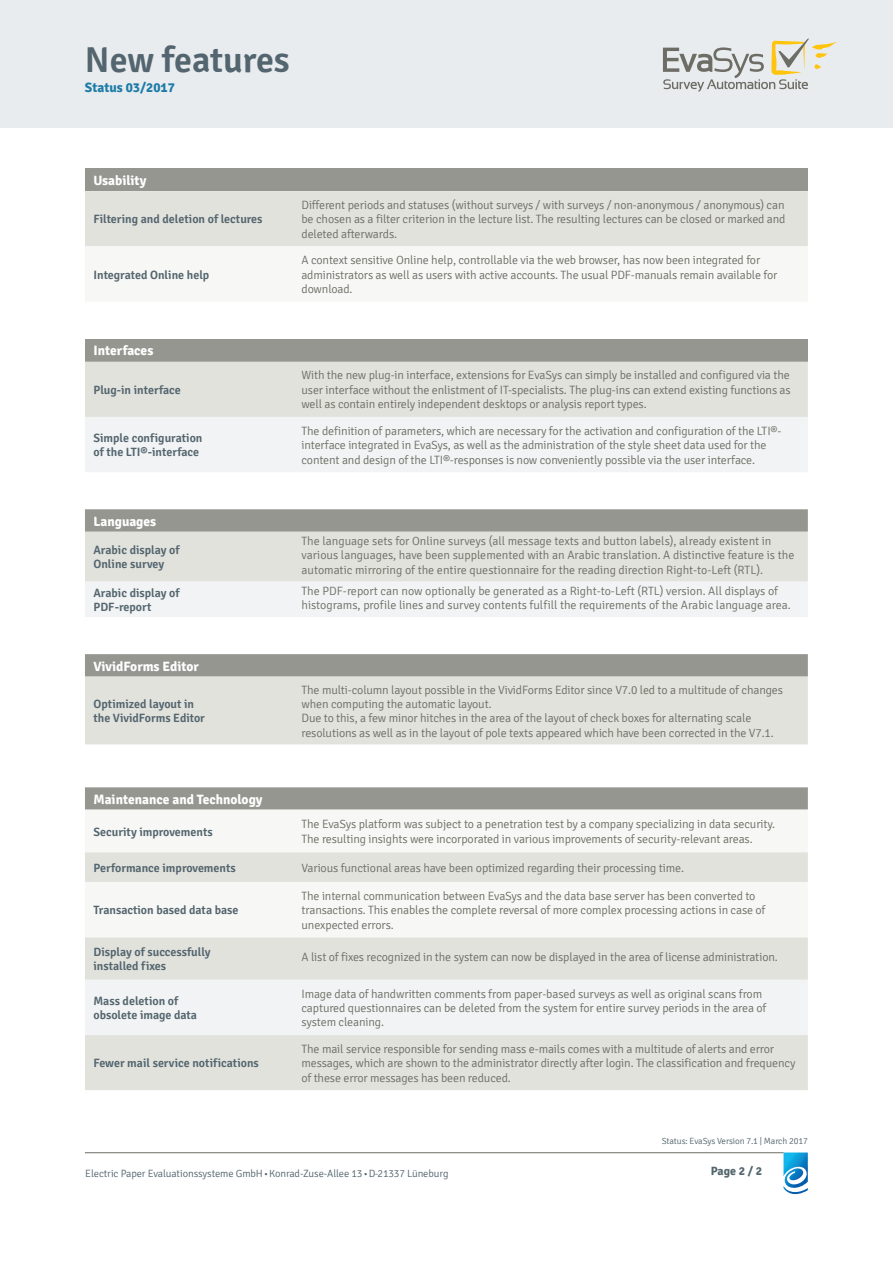
<style>
.page{position:relative;width:893px;height:1263px;background:#fff}
.page>*{position:absolute;margin:0;border:0;box-sizing:border-box;transform-origin:0 0}
.t1{font:600 36px "Signika SEM";color:#53656e}
.t2{font:700 13.5px "Signika";color:#fff}
.t3{font:700 13.5px "Signika";color:#1d7ca7}
.t4{font:300 12px/14.4px "Signika";letter-spacing:-.01em;color:#6d6d65}
.t5{font:600 12px/14.4px "Signika";color:#53656e}
.t6{font:700 12px "Signika";color:#53656e}
.t7{font:300 10.5px "Signika LIG";letter-spacing:-.01em;color:#53656e}
.t8{font:300 9px "Signika";letter-spacing:-.01em;color:#53656e}
</style>
<div class="page">
<div style="left:0;top:0;width:893px;height:128px;background:#e9ecef"></div>
<hr style="left:85px;top:1152px;width:699px;height:1px;background:#6d6d65">
<svg style="left:783px;top:1152px;width:25px;height:43px"></svg>
<svg style="left:663px;top:38px;width:174px;height:53px"></svg>
<svg style="left:85px;top:654px;width:723px;height:23px;fill:#969690"></svg>
<div style="left:85px;top:677px;width:723px;height:68px;background:#e2e2dd"></div>
<svg style="left:85px;top:787px;width:723px;height:303px;fill:#e2e2dd"></svg>
<svg style="left:85px;top:810px;width:723px;height:127px;fill:#f7f7f5"></svg>
<div style="left:85px;top:980px;width:723px;height:55px;background:#f2f3f4"></div>
<div style="left:85px;top:169px;width:723px;height:22px;background:#969690"></div>
<div style="left:85px;top:191px;width:723px;height:56px;background:#e2e2dd"></div>
<div style="left:85px;top:339px;width:723px;height:23px;background:#969690"></div>
<svg style="left:85px;top:362px;width:723px;height:110px"></svg>
<svg style="left:85px;top:509px;width:723px;height:108px"></svg>
<h1 class="t1" style="left:85px;top:39px;width:206px">New features</h1>
<p class="t3" style="left:85px;top:79px;width:91px">Status 03/2017</p>
<p class="t2" style="left:93px;top:172px;width:55px">Usability</p>
<p class="t5" style="left:93px;top:212px;width:171px">Filtering and deletion of lectures</p>
<p class="t5" style="left:93px;top:268px;width:117px">Integrated Online help</p>
<p class="t2" style="left:93px;top:343px;width:61px">Interfaces</p>
<p class="t5" style="left:93px;top:383px;width:89px">Plug-in interface</p>
<p class="t4" style="left:301px;top:198px;width:486px;text-align:justify">Different periods and statuses (without surveys / with surveys / non-anonymous / anonymous) can be chosen as a filter criterion in the lecture list. The resulting lectures can be closed or marked and deleted afterwards.</p>
<p class="t4" style="left:301px;top:253px;width:477px">A context sensitive Online help, controllable via the web browser, has now been integrated for administrators as well as users with active accounts. The usual PDF-manuals remain available for download.</p>
<p class="t4" style="left:301px;top:368px;width:491px;text-align:justify">With the new plug-in interface, extensions for EvaSys can simply be installed and configured via the user interface without the enlistment of IT-specialists. The plug-ins can extend existing functions as well as contain entirely independent desktops or analysis report types.</p>
<p class="t5" style="left:93px;top:431px;width:111px">Simple configuration of the LTI®-interface</p>
<p class="t4" style="left:301px;top:424px;width:482px">The definition of parameters, which are necessary for the activation and configuration of the LTI®- interface integrated in EvaSys, as well as the administration of the style sheet data used for the content and design of the LTI®-responses is now conveniently possible via the user interface.</p>
<p class="t2" style="left:93px;top:513px;width:64px">Languages</p>
<p class="t5" style="left:93px;top:543px;width:88px">Arabic display of<br>Online survey</p>
<p class="t4" style="left:301px;top:534px;width:494px">The language sets for Online surveys (all message texts and button labels), already existent in various languages, have been supplemented with an Arabic translation. A distinctive feature is the automatic mirroring of the entire questionnaire for the reading direction Right-to-Left (RTL).</p>
<p class="t5" style="left:93px;top:586px;width:88px">Arabic display of<br>PDF-report</p>
<p class="t4" style="left:301px;top:584px;width:491px">The PDF-report can now optionally be generated as a Right-to-Left (RTL) version. All displays of histograms, profile lines and survey contents fulfill the requirements of the Arabic language area.</p>
<p class="t2" style="left:93px;top:658px;width:107px">VividForms Editor</p>
<p class="t5" style="left:93px;top:697px;width:113px">Optimized layout in the VividForms Editor</p>
<p class="t4" style="left:301px;top:683px;width:483px">The multi-column layout possible in the VividForms Editor since V7.0 led to a multitude of changes when computing the automatic layout.<br>Due to this, a few minor hitches in the area of the layout of check boxes for alternating scale resolutions as well as in the layout of pole texts appeared which have been corrected in the V7.1.</p>
<p class="t2" style="left:93px;top:791px;width:171px">Maintenance and Technology</p>
<p class="t5" style="left:93px;top:824px;width:121px">Security improvements</p>
<p class="t4" style="left:301px;top:817px;width:475px">The EvaSys platform was subject to a penetration test by a company specializing in data security.<br>The resulting insights were incorporated in various improvements of security-relevant areas.</p>
<p class="t5" style="left:93px;top:860px;width:144px">Performance improvements</p>
<p class="t4" style="left:301px;top:861px;width:384px">Various functional areas have been optimized regarding their processing time.</p>
<p class="t5" style="left:93px;top:903px;width:147px">Transaction based data base</p>
<p class="t4" style="left:301px;top:889px;width:465px">The internal communication between EvaSys and the data base server has been converted to transactions. This enables the complete reversal of more complex processing actions in case of unexpected errors.</p>
<p class="t5" style="left:93px;top:945px;width:119px">Display of successfully installed fixes</p>
<p class="t4" style="left:301px;top:950px;width:478px">A list of fixes recognized in the system can now be displayed in the area of license administration.</p>
<p class="t5" style="left:93px;top:994px;width:105px">Mass deletion of obsolete image data</p>
<p class="t4" style="left:301px;top:986px;width:466px">Image data of handwritten comments from paper-based surveys as well as original scans from captured questionnaires can be deleted from the system for entire survey periods in the area of system cleaning.</p>
<p class="t5" style="left:93px;top:1056px;width:167px">Fewer mail service notifications</p>
<p class="t4" style="left:301px;top:1042px;width:495px">The mail service responsible for sending mass e-mails comes with a multitude of alerts and error messages, which are shown to the administrator directly after login. The classification and frequency of these error messages has been reduced.</p>
<p class="t7" style="left:85px;top:1168px;width:365px">Electric Paper Evaluationssysteme GmbH • Konrad-Zuse-Allee 13 • D-21337 Lüneburg</p>
<p class="t8" style="left:662px;top:1136px;width:148px">Status: EvaSys Version 7.1 | March 2017</p>
<p class="t6" style="left:711px;top:1163px;width:53px">Page 2 / 2</p>
</div>
